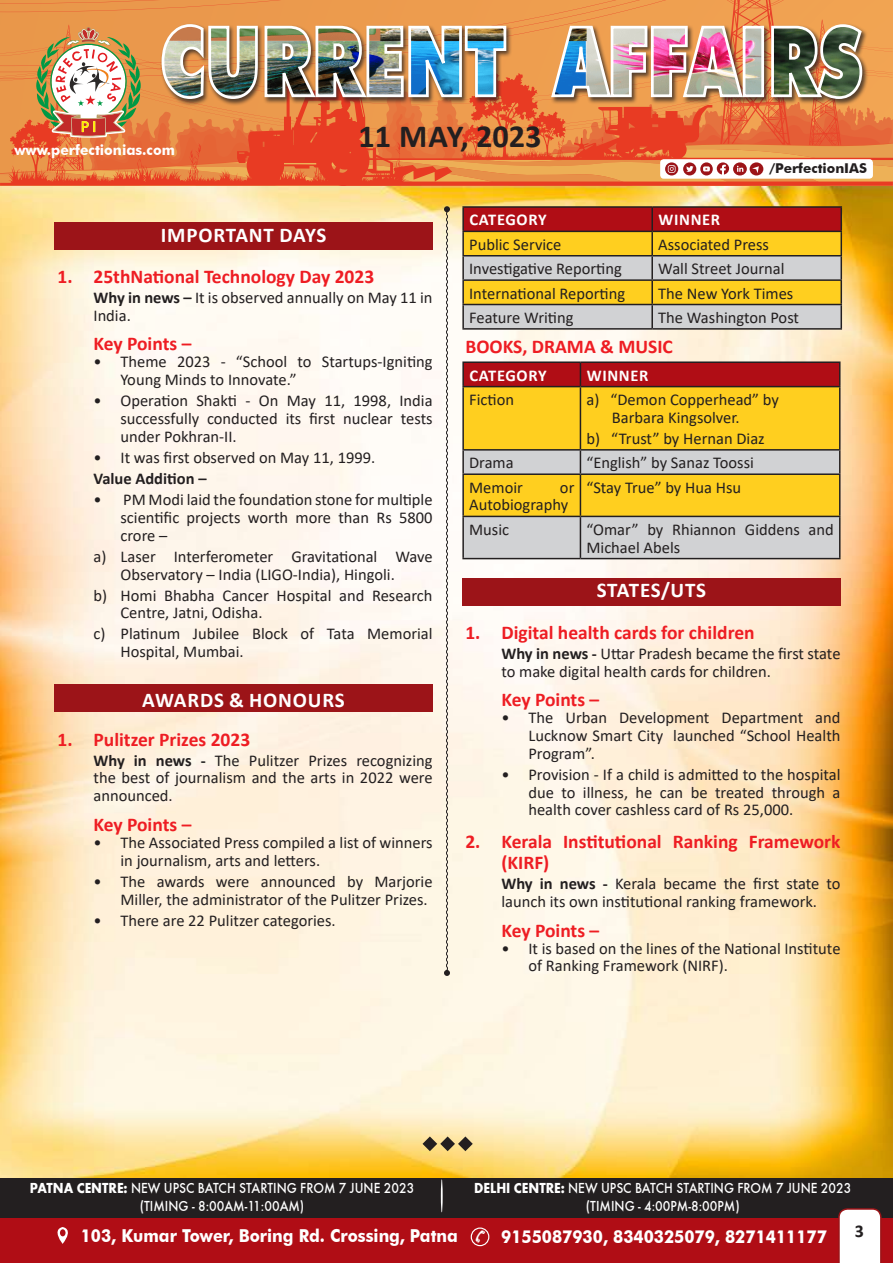
<style>
.page{position:relative;width:893px;height:1263px;background:#fff}
.page>*{position:absolute;margin:0;border:0;box-sizing:border-box;transform-origin:0 0}
.t1{font:700 32.25px "Calibri";color:#231f20}
.t2{font:700 21px "Calibri";letter-spacing:.04em;color:#fff}
.t3{font:700 19.5px/21px "Calibri";color:#ee1d23}
.t4{font:700 18px "Calibri";color:#231f20}
.t5{font:700 17.85px "Futura BT";color:#fff;scale:.91 1}
.t6{font:16.5px/17.9px "Calibri";color:#231f20}
.t7{font:700 16.5px "Calibri";letter-spacing:.04em;color:#fff}
.t8{font:700 16.5px "Calibri";color:#231f20}
.t9{font:15px/18px "Futura T Medium";color:#fff;text-align:center;scale:.9 1}
.t10{font:700 14.4px "Futura BT";color:#fff}
.t11{font:700 13.5px "Futura BT";color:#231f20}
.s1{font-weight:700}
.s2{font-family:"Futura T Bold"}
</style>
<div class="page">
<div style="left:0;top:1177px;width:893px;height:41px;background:#231f20"></div>
<svg style="left:0;top:0;width:893px;height:19px;background:#ec9a4d"></svg>
<img style="left:0;top:19px;width:893px;height:167px">
<div style="left:0;top:1208px;width:886px;height:55px;background:#231f20"></div>
<div style="left:0;top:1218px;width:893px;height:45px;background:#b00d15"></div>
<svg style="left:471px;top:1228px;width:18px;height:17px"></svg>
<div style="left:471px;top:1227px;width:18px;height:19px;border:1px solid #fff;border-radius:50%"></div>
<svg style="left:57px;top:1227px;width:11px;height:17px"></svg>
<div style="left:60px;top:1229px;width:6px;height:7px;background:#b00d15;border-radius:50%"></div>
<svg style="left:838px;top:1208px;width:44px;height:55px;background:#f0e2e2"></svg>
<hr style="left:441px;top:1179px;width:2px;height:33px;background:#fff;border-radius:50%">
<img style="left:0;top:186px;width:893px;height:991px">
<div style="left:54px;top:222px;width:379px;height:28px;background:#9c1418"></div>
<div style="left:54px;top:684px;width:379px;height:28px;background:#9c1418"></div>
<hr style="left:652px;top:206px;width:190px;height:2px;background:#231f20">
<hr style="left:840px;top:208px;width:2px;height:23px;background:#231f20">
<hr style="left:652px;top:231px;width:190px;height:1px;background:#231f20">
<hr style="left:840px;top:232px;width:2px;height:23px;background:#231f20">
<hr style="left:652px;top:255px;width:190px;height:1px;background:#231f20">
<hr style="left:840px;top:256px;width:2px;height:23px;background:#231f20">
<hr style="left:652px;top:279px;width:190px;height:2px;background:#231f20">
<hr style="left:840px;top:281px;width:2px;height:23px;background:#231f20">
<hr style="left:652px;top:304px;width:190px;height:1px;background:#231f20">
<hr style="left:840px;top:305px;width:2px;height:23px;background:#231f20">
<hr style="left:652px;top:328px;width:190px;height:2px;background:#231f20">
<svg style="left:188px;top:206px;width:653px;height:770px"></svg>
<hr style="left:462px;top:473px;width:118px;height:2px;background:#231f20">
<hr style="left:462px;top:475px;width:2px;height:41px;background:#231f20">
<hr style="left:580px;top:473px;width:260px;height:2px;background:#231f20">
<hr style="left:580px;top:475px;width:1px;height:41px;background:#231f20">
<hr style="left:839px;top:475px;width:1px;height:41px;background:#231f20">
<hr style="left:462px;top:516px;width:118px;height:1px;background:#231f20">
<hr style="left:462px;top:517px;width:2px;height:41px;background:#231f20">
<hr style="left:580px;top:516px;width:260px;height:1px;background:#231f20">
<hr style="left:580px;top:517px;width:1px;height:41px;background:#231f20">
<hr style="left:839px;top:517px;width:1px;height:41px;background:#231f20">
<hr style="left:462px;top:558px;width:118px;height:1px;background:#231f20">
<hr style="left:580px;top:558px;width:260px;height:1px;background:#231f20">
<svg style="left:422px;top:1136px;width:51px;height:15px"></svg>
<svg style="left:475px;top:1230px;width:11px;height:13px"></svg>
<p class="t10" style="left:14px;top:141px;width:162px">www.perfectionias.com</p>
<h1 class="t1" style="left:358px;top:114px;width:185px">11 MAY, 2023</h1>
<p class="t11" style="left:769px;top:160px;width:99px">/PerfectionIAS</p>
<p class="t2" style="left:161px;top:220px;width:167px">IMPORTANT DAYS</p>
<p class="t3" style="left:57px;top:266px;width:318px">1. 25thNational Technology Day 2023</p>
<p class="t6" style="left:93px;top:288px;width:341px"><span class="s1">Why in news –</span> It is observed annually on May 11 in<br>India.</p>
<p class="t3" style="left:93px;top:333px;width:99px">Key Points –</p>
<p class="t6" style="left:120px;top:353px;width:314px;text-indent:-27px">• Theme 2023 - “School to Startups-Igniting<br>Young Minds to Innovate.”</p>
<p class="t6" style="left:120px;top:391px;width:314px;text-align:justify;text-indent:-27px">• Operation Shakti - On May 11, 1998, India successfully conducted its first nuclear tests under Pokhran-II.</p>
<p class="t6" style="left:93px;top:448px;width:283px">• It was first observed on May 11, 1999.</p>
<p class="t8" style="left:93px;top:467px;width:115px">Value Addition –</p>
<p class="t6" style="left:120px;top:490px;width:314px;text-align:justify;text-indent:-27px">• PM Modi laid the foundation stone for multiple scientific projects worth more than Rs 5800 crore –</p>
<p class="t6" style="left:120px;top:547px;width:314px;text-indent:-27px">a) Laser Interferometer Gravitational Wave<br>Observatory – India (LIGO-India), Hingoli.</p>
<p class="t6" style="left:120px;top:586px;width:314px;text-indent:-27px">b) Homi Bhabha Cancer Hospital and Research<br>Centre, Jatni, Odisha.</p>
<p class="t6" style="left:120px;top:625px;width:314px;text-indent:-27px">c) Platinum Jubilee Block of Tata Memorial<br>Hospital, Mumbai.</p>
<p class="t2" style="left:142px;top:685px;width:204px">AWARDS &amp; HONOURS</p>
<p class="t3" style="left:57px;top:728px;width:194px">1. Pulitzer Prizes 2023</p>
<p class="t6" style="left:93px;top:751px;width:341px;text-align:justify"><span class="s1">Why in news -</span> The Pulitzer Prizes recognizing the best of journalism and the arts in 2022 were announced.</p>
<p class="t3" style="left:93px;top:814px;width:99px">Key Points –</p>
<p class="t6" style="left:120px;top:833px;width:314px;text-indent:-27px">• The Associated Press compiled a list of winners in journalism, arts and letters.</p>
<p class="t6" style="left:93px;top:872px;width:341px;text-align:right">• The awards were announced by Marjorie<br>Miller, the administrator of the Pulitzer Prizes.</p>
<p class="t6" style="left:93px;top:911px;width:244px">• There are 22 Pulitzer categories.</p>
<p class="t7" style="left:469px;top:208px;width:79px">CATEGORY</p>
<p class="t7" style="left:658px;top:208px;width:63px">WINNER</p>
<p class="t6" style="left:469px;top:235px;width:94px">Public Service</p>
<p class="t6" style="left:658px;top:235px;width:112px">Associated Press</p>
<p class="t6" style="left:469px;top:259px;width:154px">Investigative Reporting</p>
<p class="t6" style="left:658px;top:259px;width:128px">Wall Street Journal</p>
<p class="t6" style="left:469px;top:284px;width:158px">International Reporting</p>
<p class="t6" style="left:658px;top:284px;width:137px">The New York Times</p>
<p class="t6" style="left:469px;top:308px;width:106px">Feature Writing</p>
<p class="t6" style="left:658px;top:308px;width:142px">The Washington Post</p>
<p class="t3" style="left:465px;top:336px;width:209px">BOOKS, DRAMA &amp; MUSIC</p>
<p class="t7" style="left:469px;top:363px;width:79px">CATEGORY</p>
<p class="t7" style="left:587px;top:363px;width:63px">WINNER</p>
<p class="t6" style="left:469px;top:390px;width:46px">Fiction</p>
<p class="t6" style="left:612px;top:390px;width:169px;text-indent:-26px">a) “Demon Copperhead” by<br>Barbara Kingsolver.</p>
<p class="t6" style="left:586px;top:429px;width:180px">b) “Trust” by Hernan Diaz</p>
<p class="t6" style="left:469px;top:453px;width:46px">Drama</p>
<p class="t6" style="left:586px;top:453px;width:169px">“English” by Sanaz Toossi</p>
<p class="t6" style="left:469px;top:478px;width:55px">Memoir</p>
<p class="t6" style="left:469px;top:478px;width:107px;text-indent:91px">or<br>Autobiography</p>
<p class="t6" style="left:586px;top:478px;width:156px">“Stay True” by Hua Hsu</p>
<p class="t6" style="left:469px;top:520px;width:41px">Music</p>
<p class="t6" style="left:586px;top:520px;width:249px">“Omar” by Rhiannon Giddens and<br>Michael Abels</p>
<p class="t2" style="left:597px;top:575px;width:111px">STATES/UTS</p>
<p class="t3" style="left:465px;top:621px;width:291px">1. Digital health cards for children</p>
<p class="t6" style="left:501px;top:644px;width:341px"><span class="s1">Why in news -</span> Uttar Pradesh became the first state to make digital health cards for children.</p>
<p class="t3" style="left:501px;top:689px;width:99px">Key Points –</p>
<p class="t6" style="left:528px;top:708px;width:314px;text-align:justify;text-indent:-27px">• The Urban Development Department and Lucknow Smart City launched “School Health Program”.</p>
<p class="t6" style="left:528px;top:765px;width:314px;text-align:justify;text-indent:-27px">• Provision - If a child is admitted to the hospital due to illness, he can be treated through a health cover cashless card of Rs 25,000.</p>
<p class="t3" style="left:501px;top:831px;width:341px;text-indent:-36px">2. Kerala Institutional Ranking Framework (KIRF)</p>
<p class="t6" style="left:501px;top:874px;width:341px"><span class="s1">Why in news -</span> Kerala became the first state to launch its own institutional ranking framework.</p>
<p class="t3" style="left:501px;top:919px;width:99px">Key Points –</p>
<p class="t6" style="left:528px;top:939px;width:314px;text-indent:-27px">• It is based on the lines of the National Institute of Ranking Framework (NIRF).</p>
<p class="t9" style="left:30px;top:1179px;width:429px"><span class="s2">PATNA CENTRE:</span> NEW UPSC BATCH STARTING FROM 7 JUNE 2023 (TIMING - 8:00AM-11:00AM)</p>
<p class="t9" style="left:474px;top:1179px;width:421px"><span class="s2">DELHI CENTRE:</span> NEW UPSC BATCH STARTING FROM 7 JUNE 2023 (TIMING - 4:00PM-8:00PM)</p>
<p class="t5" style="left:81px;top:1225px;width:416px">103, Kumar Tower, Boring Rd. Crossing, Patna</p>
<p class="t5" style="left:501px;top:1226px;width:359px">9155087930, 8340325079, 8271411177</p>
<p class="t4" style="left:855px;top:1218px;width:11px">3</p>
</div>
